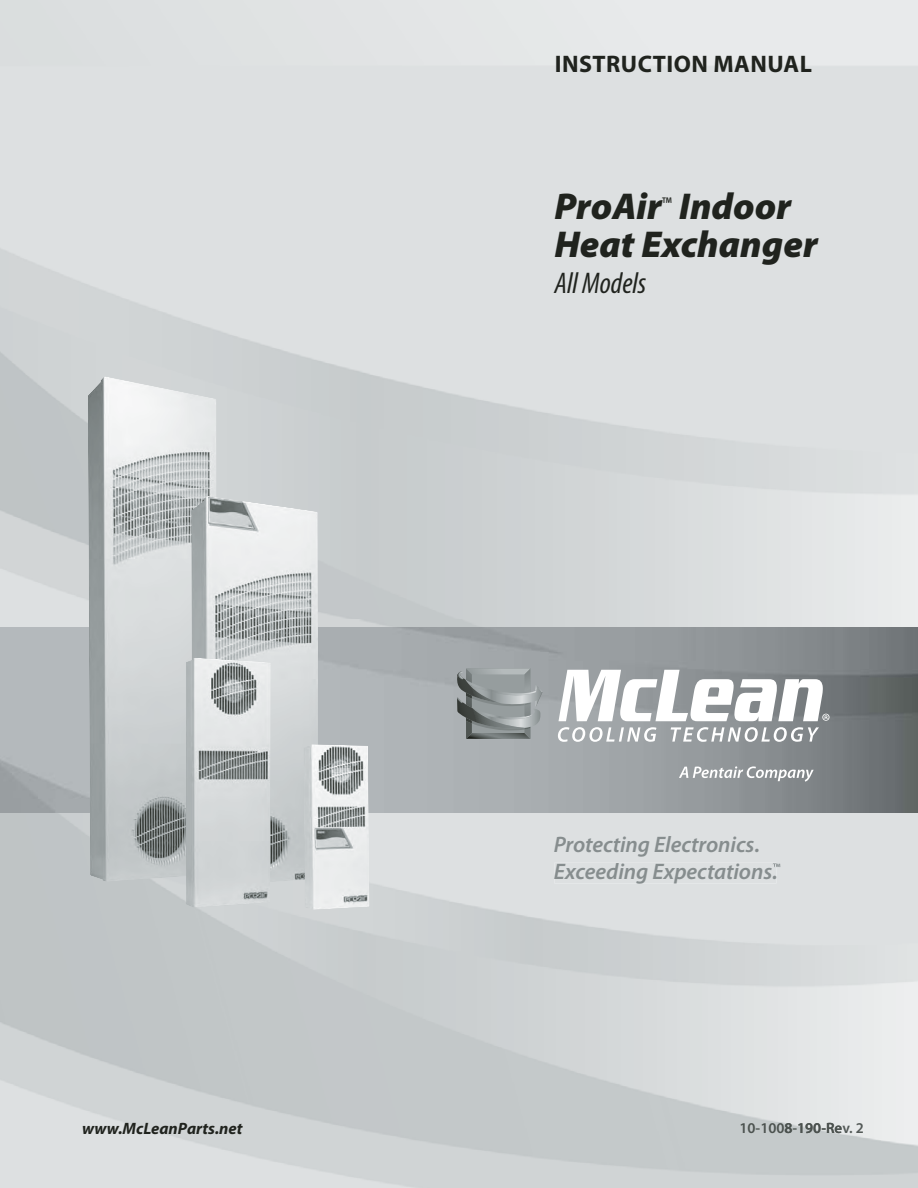
<style>
.page{position:relative;width:918px;height:1188px;background:#fff}
.page>*{position:absolute;margin:0;border:0;box-sizing:border-box;transform-origin:0 0}
.t1{font:italic 900 37.5px/37.5px "Myriad Pro";color:#20231e}
.t2{font:italic condensed 30px "Myriad Pro";color:#20231e}
.t3{font:700 24px "Myriad Pro";letter-spacing:.02em;color:#20231e}
.t4{font:italic 600 22.5px/27px "Myriad Pro";letter-spacing:-.005em;color:#868d8e}
.t5{font:italic 700 16.5px "Myriad Pro";color:#20231e}
.t6{font:600 15px "Myriad Pro";color:#4c524f}
.s1{color:#515755}
.s2{color:#525856}
.s3{color:#535957}
</style>
<div class="page">
<img style="left:0;top:0;width:918px;height:812px">
<img style="left:881px;top:812px;width:37px;height:376px">
<svg style="left:558px;top:727px;width:99px;height:15px"></svg>
<svg style="left:671px;top:727px;width:148px;height:15px"></svg>
<svg style="left:679px;top:766px;width:135px;height:16px"></svg>
<svg style="left:457px;top:669px;width:86px;height:70px;background:#8e9495"></svg>
<svg style="left:559px;top:670px;width:271px;height:51px"></svg>
<div style="left:554px;top:836px;width:206px;height:20px;background:#dde0e1"></div>
<div style="left:554px;top:863px;width:222px;height:20px;background:#dde0e1"></div>
<svg style="left:773px;top:863px;width:7px;height:4px"></svg>
<img style="left:88px;top:376px;width:129px;height:506px">
<img style="left:191px;top:496px;width:127px;height:390px">
<img style="left:186px;top:658px;width:85px;height:250px">
<img style="left:303px;top:744px;width:67px;height:166px">
<p class="t5" style="left:82px;top:1118px;width:162px">www.McLeanParts.net</p>
<p class="t3" style="left:555px;top:50px;width:259px">INSTRUCTION MANUAL</p>
<h1 class="t1" style="left:554px;top:191px;width:265px">ProAir<sup>™</sup> Indoor<br>Heat Exchanger</h1>
<h2 class="t2" style="left:554px;top:265px;width:94px">All Models</h2>
<p class="t4" style="left:554px;top:833px;width:228px">Protecting Electronics.<br>Exceeding Expectations.<sup>™</sup></p>
<p class="t6" style="left:740px;top:1119px;width:126px">10-100<span class="s1">8</span>-<span class="s2">190-</span><span class="s3">Rev. 2</span></p>
</div>
